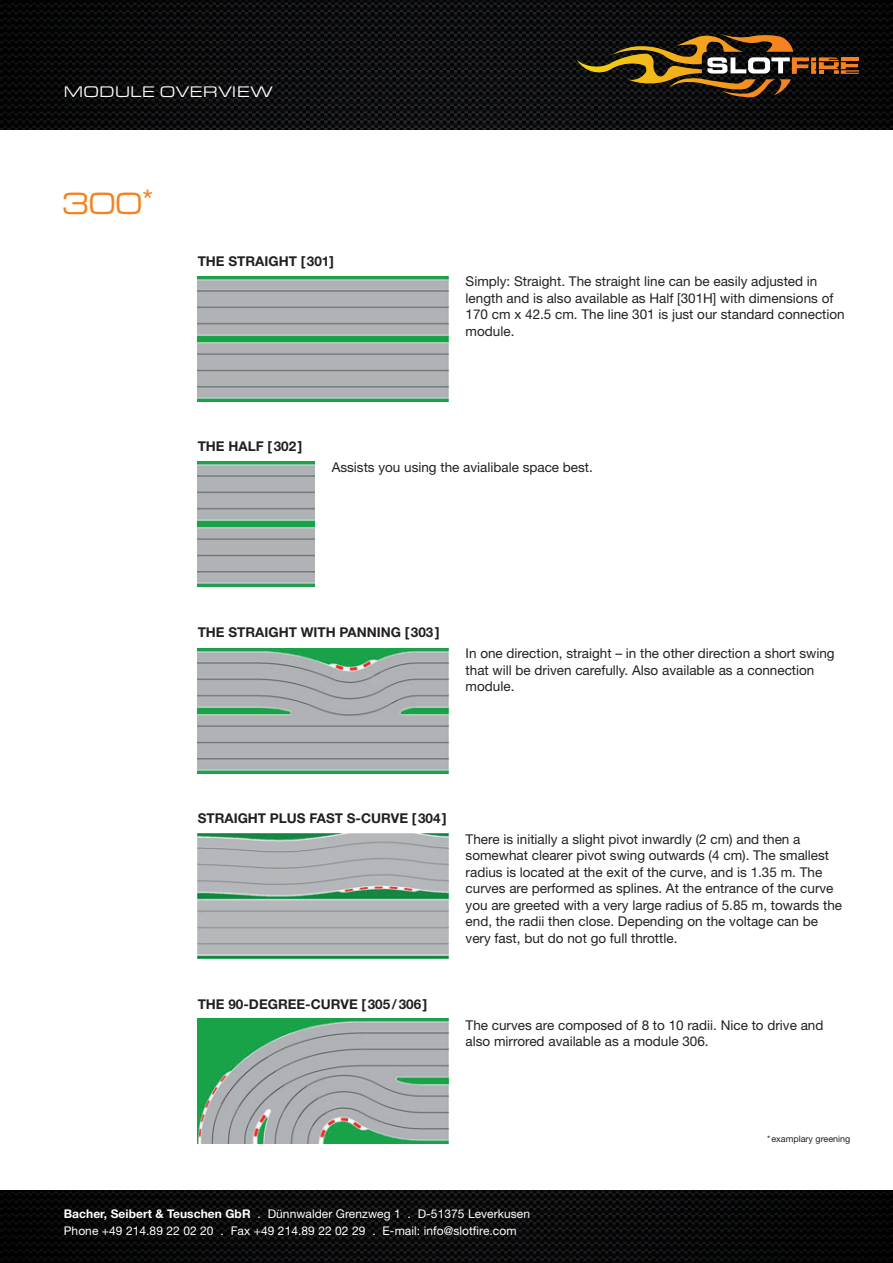
<style>
.page{position:relative;width:893px;height:1263px;background:#fff}
.page>*{position:absolute;margin:0;border:0;box-sizing:border-box;transform-origin:0 0}
.t1{font:expanded 30px "Eurostile BQ";color:#f58220}
.t2{font:expanded 15px "Eurostile BQ";color:#fff}
.t3{font:13.5px/16.5px "Helvetica Neue LT";color:#231f20}
.t4{font:700 13.5px "Helvetica Neue LT";color:#231f20}
.t5{font:12px/16.5px "Helvetica Neue LT";letter-spacing:.005em;color:#fff}
.t6{font:9px "Helvetica Neue LT";color:#231f20}
.s1{font-family:"Helvetica Neue LT";font-stretch:normal}
.s2{font-weight:700}
</style>
<div class="page">
<img style="left:198px;top:277px;width:251px;height:125px">
<img style="left:198px;top:648px;width:251px;height:125px">
<img style="left:198px;top:833px;width:251px;height:125px">
<img style="left:198px;top:1018px;width:251px;height:125px">
<img style="left:198px;top:462px;width:117px;height:125px">
<img style="left:0;top:0;width:893px;height:130px">
<img style="left:0;top:1191px;width:893px;height:72px">
<svg style="left:577px;top:34px;width:282px;height:63px;background:#47361a"></svg>
<p class="t2" style="left:64px;top:84px;width:211px">MODULE OVERVIEW</p>
<h1 class="t1" style="left:62px;top:187px;width:92px">300<span class="s1">*</span></h1>
<p class="t4" style="left:198px;top:253px;width:138px">THE STRAIGHT [ 301]</p>
<p class="t4" style="left:198px;top:438px;width:106px">THE HALF [ 302 ]</p>
<p class="t3" style="left:466px;top:273px;width:381px">Simply: Straight. The straight line can be easily adjusted in length and is also available as Half [301H] with dimensions of 170 cm x 42.5 cm. The line 301 is just our standard connection module.</p>
<p class="t3" style="left:332px;top:459px;width:263px">Assists you using the avialibale space best.</p>
<p class="t4" style="left:198px;top:624px;width:243px">THE STRAIGHT WITH PANNING [ 303 ]</p>
<p class="t3" style="left:466px;top:645px;width:371px">In one direction, straight – in the other direction a short swing that will be driven carefully. Also available as a connection module.</p>
<p class="t4" style="left:198px;top:810px;width:251px">STRAIGHT PLUS FAST S-CURVE [ 304 ]</p>
<p class="t3" style="left:466px;top:830px;width:378px">There is initially a slight pivot inwardly (2 cm) and then a somewhat clearer pivot swing outwards (4 cm). The smallest radius is located at the exit of the curve, and is 1.35 m. The curves are performed as splines. At the entrance of the curve you are greeted with a very large radius of 5.85 m, towards the end, the radii then close. Depending on the voltage can be very fast, but do not go full throttle.</p>
<p class="t4" style="left:198px;top:995px;width:231px">THE 90-DEGREE-CURVE [ 305 / 306 ]</p>
<p class="t3" style="left:466px;top:1016px;width:359px">The curves are composed of 8 to 10 radii. Nice to drive and also mirrored available as a module 306.</p>
<p class="t6" style="left:767px;top:1134px;width:85px">* examplary greening</p>
<p class="t5" style="left:64px;top:1206px;width:468px"><span class="s2">Bacher, Seibert &amp; Teuschen GbR</span> . Dünnwalder Grenzweg 1 . D-51375 Leverkusen<br>Phone +49 214.89 22 02 20 . Fax +49 214.89 22 02 29 . E-mail: info@slotfire.com</p>
</div>
